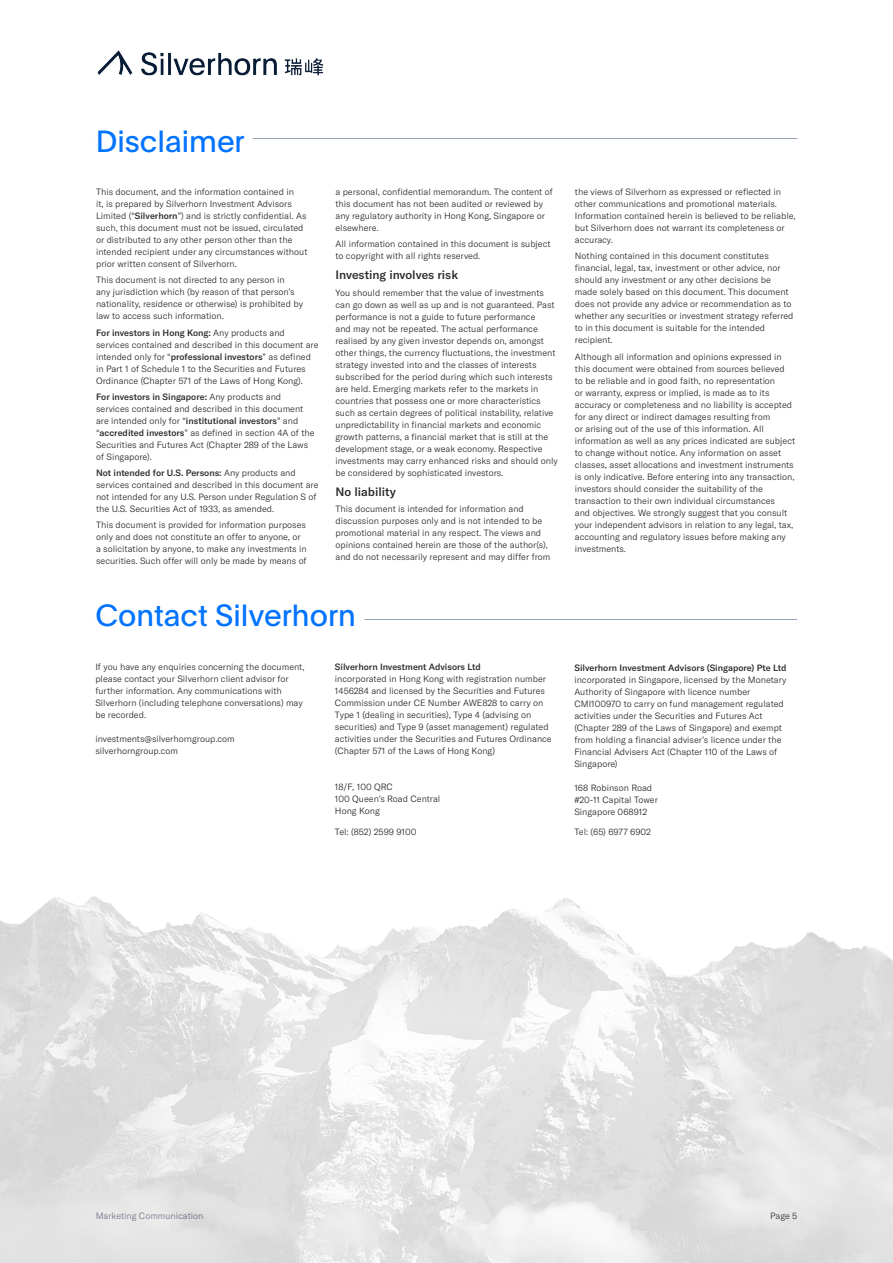
<style>
.page{position:relative;width:893px;height:1263px;background:#fff}
.page>*{position:absolute;margin:0;border:0;box-sizing:border-box;transform-origin:0 0}
.t1{font:30px "Plain";color:#0073ff}
.t2{font:500 12px "GT America";color:#2a2a2a}
.t3{font:300 9px/12px "GT America";color:#2a2a2a}
.t4{font:500 9px "GT America";color:#2a2a2a}
.t5{font:300 9px "GT America";color:#72768b}
.s1{font-weight:500}
</style>
<div class="page">
<img style="left:97px;top:50px;width:227px;height:26px">
<img style="left:1px;top:896px;width:892px;height:367px">
<hr style="left:96px;top:138px;width:701px;height:1px;background:#95a3bb">
<hr style="left:96px;top:137px;width:157px;height:4px;background:#fff">
<hr style="left:95px;top:619px;width:702px;height:1px;background:#95a3bb">
<hr style="left:95px;top:618px;width:269px;height:3px;background:#fff">
<h1 class="t1" style="left:96px;top:119px;width:151px">Disclaimer</h1>
<p class="t3" style="left:96px;top:186px;width:213px">This document, and the information contained in<br>it, is prepared by Silverhorn Investment Advisors Limited (“<span class="s1">Silverhorn</span>”) and is strictly confidential. As such, this document must not be issued, circulated or distributed to any other person other than the intended recipient under any circumstances without prior written consent of Silverhorn.</p>
<p class="t3" style="left:96px;top:274px;width:208px">This document is not directed to any person in<br>any jurisdiction which (by reason of that person’s nationality, residence or otherwise) is prohibited by law to access such information.</p>
<p class="t3" style="left:96px;top:326px;width:224px"><span class="s1">For investors in Hong Kong:</span> Any products and services contained and described in this document are intended only for “<span class="s1">professional investors</span>” as defined in Part 1 of Schedule 1 to the Securities and Futures Ordinance (Chapter 571 of the Laws of Hong Kong).</p>
<p class="t3" style="left:96px;top:391px;width:220px"><span class="s1">For investors in Singapore:</span> Any products and services contained and described in this document are intended only for “<span class="s1">institutional investors</span>” and “<span class="s1">accredited investors</span>” as defined in section 4A of the Securities and Futures Act (Chapter 289 of the Laws of Singapore).</p>
<p class="t3" style="left:96px;top:467px;width:224px"><span class="s1">Not intended for U.S. Persons:</span> Any products and services contained and described in this document are not intended for any U.S. Person under Regulation S of the U.S. Securities Act of 1933, as amended.</p>
<p class="t3" style="left:96px;top:519px;width:212px">This document is provided for information purposes only and does not constitute an offer to anyone, or a solicitation by anyone, to make any investments in securities. Such offer will only be made by means of</p>
<p class="t3" style="left:335px;top:186px;width:219px">a personal, confidential memorandum. The content of this document has not been audited or reviewed by any regulatory authority in Hong Kong, Singapore or elsewhere.</p>
<p class="t3" style="left:335px;top:238px;width:217px">All information contained in this document is subject to copyright with all rights reserved.</p>
<h2 class="t2" style="left:335px;top:268px;width:124px">Investing involves risk</h2>
<p class="t3" style="left:335px;top:286px;width:224px">You should remember that the value of investments can go down as well as up and is not guaranteed. Past performance is not a guide to future performance<br>and may not be repeated. The actual performance realised by any given investor depends on, amongst other things, the currency fluctuations, the investment strategy invested into and the classes of interests subscribed for the period during which such interests are held. Emerging markets refer to the markets in countries that possess one or more characteristics such as certain degrees of political instability, relative unpredictability in financial markets and economic growth patterns, a financial market that is still at the development stage, or a weak economy. Respective investments may carry enhanced risks and should only be considered by sophisticated investors.</p>
<h2 class="t2" style="left:335px;top:484px;width:62px">No liability</h2>
<p class="t3" style="left:335px;top:503px;width:216px">This document is intended for information and discussion purposes only and is not intended to be promotional material in any respect. The views and opinions contained herein are those of the author(s), and do not necessarily represent and may differ from</p>
<h1 class="t1" style="left:95px;top:594px;width:262px">Contact Silverhorn</h1>
<p class="t3" style="left:95px;top:661px;width:211px">If you have any enquiries concerning the document, please contact your Silverhorn client advisor for further information. Any communications with Silverhorn (including telephone conversations) may be recorded.</p>
<p class="t3" style="left:95px;top:733px;width:141px">investments@silverhorngroup.com silverhorngroup.com</p>
<p class="t4" style="left:335px;top:662px;width:147px">Silverhorn Investment Advisors Ltd</p>
<p class="t3" style="left:335px;top:673px;width:218px">incorporated in Hong Kong with registration number 1456284 and licensed by the Securities and Futures Commission under CE Number AWE828 to carry on Type 1 (dealing in securities), Type 4 (advising on securities) and Type 9 (asset management) regulated activities under the Securities and Futures Ordinance (Chapter 571 of the Laws of Hong Kong)</p>
<p class="t3" style="left:335px;top:781px;width:107px">18/F, 100 QRC<br>100 Queen’s Road Central<br>Hong Kong</p>
<p class="t3" style="left:335px;top:826px;width:83px">Tel: (852) 2599 9100</p>
<p class="t3" style="left:575px;top:186px;width:222px">the views of Silverhorn as expressed or reflected in other communications and promotional materials.<br>Information contained herein is believed to be reliable, but Silverhorn does not warrant its completeness or accuracy.</p>
<p class="t3" style="left:575px;top:250px;width:220px">Nothing contained in this document constitutes financial, legal, tax, investment or other advice, nor should any investment or any other decisions be made solely based on this document. This document does not provide any advice or recommendation as to whether any securities or investment strategy referred to in this document is suitable for the intended recipient.</p>
<p class="t3" style="left:575px;top:350px;width:222px">Although all information and opinions expressed in this document were obtained from sources believed<br>to be reliable and in good faith, no representation<br>or warranty, express or implied, is made as to its accuracy or completeness and no liability is accepted for any direct or indirect damages resulting from<br>or arising out of the use of this information. All information as well as any prices indicated are subject to change without notice. Any information on asset classes, asset allocations and investment instruments is only indicative. Before entering into any transaction, investors should consider the suitability of the transaction to their own individual circumstances<br>and objectives. We strongly suggest that you consult your independent advisors in relation to any legal, tax, accounting and regulatory issues before making any investments.</p>
<p class="t4" style="left:574px;top:662px;width:214px">Silverhorn Investment Advisors (Singapore) Pte Ltd</p>
<p class="t3" style="left:574px;top:673px;width:214px">incorporated in Singapore, licensed by the Monetary Authority of Singapore with licence number CMI100970 to carry on fund management regulated activities under the Securities and Futures Act (Chapter 289 of the Laws of Singapore) and exempt from holding a financial adviser’s licence under the Financial Advisers Act (Chapter 110 of the Laws of Singapore)</p>
<p class="t3" style="left:574px;top:781px;width:85px">168 Robinson Road #20-11 Capital Tower<br>Singapore 068912</p>
<p class="t3" style="left:574px;top:826px;width:78px">Tel: (65) 6977 6902</p>
<p class="t5" style="left:96px;top:1210px;width:109px">Marketing Communication</p>
<p class="t3" style="left:770px;top:1210px;width:29px">Page 5</p>
</div>
